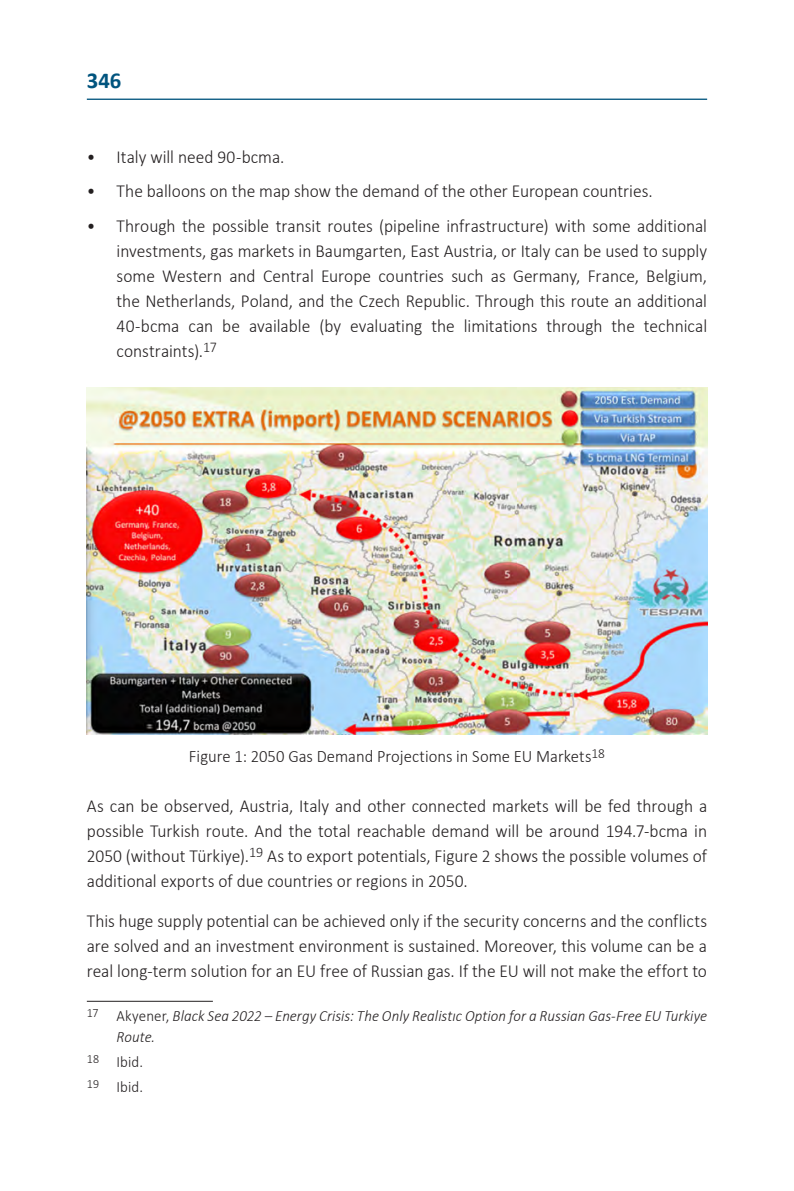
<style>
.page{position:relative;width:794px;height:1191px;background:#fff}
.page>*{position:absolute;margin:0;border:0;box-sizing:border-box;transform-origin:0 0}
.t1{font:700 22.75px "Calibri";color:#00547e}
.t2{font:300 18.38px/24.8px "Calibri";color:#231f20;text-align:right;scale:.95 1}
.איור{font:300 17.5px "Calibri";color:#231f20;scale:.95 1}
.הערת_שוליים{font:italic 300 15.75px "Calibri";letter-spacing:.005em;color:#231f20;scale:.95 1}
.הערת_שוליים-2{font:300 15.75px "Calibri";letter-spacing:.005em;color:#231f20;scale:.95 1}
.t3{font:300 14.7px "Calibri";color:#231f20;scale:.95 1}
.איור-2{font:300 14px "Calibri";color:#231f20;scale:.95 1}
.הערת_שוליים-3{font:300 12.6px "Calibri";color:#231f20;scale:.95 1}
.s1{font-size:18.38px}
.s2{font-style:normal}
</style>
<div class="page">
<hr style="left:87px;top:99px;width:620px;height:1px;background:#00547e">
<img style="left:87px;top:387px;width:620px;height:347px">
<hr style="left:87px;top:1000px;width:126px;height:1px;background:#231f20">
<p class="t1" style="left:87px;top:64px;width:36px">346</p>
<p class="t2" style="left:87px;top:144px;width:11px">•</p>
<p class="t2" style="left:117px;top:144px;width:178px">Italy will need 90-bcma.</p>
<p class="t2" style="left:87px;top:179px;width:11px">•</p>
<p class="t2" style="left:117px;top:179px;width:566px">The balloons on the map show the demand of the other European countries.</p>
<p class="t2" style="left:87px;top:214px;width:11px">•</p>
<p class="t2" style="left:117px;top:214px;width:623px">Through the possible transit routes (pipeline infrastructure) with some additional</p>
<p class="t2" style="left:117px;top:238px;width:623px">investments, gas markets in Baumgarten, East Austria, or Italy can be used to supply some Western and Central Europe countries such as Germany, France, Belgium, the Netherlands, Poland, and the Czech Republic. Through this route an additional technical</p>
<p class="t2" style="left:319px;top:313px;width:24px">(by</p>
<p class="t2" style="left:117px;top:313px;width:68px">40-bcma</p>
<p class="t2" style="left:222px;top:313px;width:20px">be</p>
<p class="t2" style="left:249px;top:313px;width:66px">available</p>
<p class="t2" style="left:350px;top:313px;width:78px">evaluating</p>
<p class="t2" style="left:431px;top:313px;width:26px">the</p>
<p class="t2" style="left:464px;top:313px;width:79px">limitations</p>
<p class="t2" style="left:546px;top:313px;width:61px">through</p>
<p class="t2" style="left:611px;top:313px;width:26px">the</p>
<p class="t2" style="left:188px;top:313px;width:28px">can</p>
<p class="t3" style="left:199px;top:338px;width:20px"><span class="s1">.</span>17</p>
<p class="t2" style="left:117px;top:338px;width:88px">constraints(</p>
<p class="איור-2" style="left:591px;top:744px;width:16px">18</p>
<p class="איור" style="left:189px;top:746px;width:425px">Figure 1: 2050 Gas Demand Projections in Some EU Markets</p>
<p class="t2" style="left:87px;top:793px;width:654px">As can be observed, Austria, Italy and other connected markets will be fed through a possible Turkish route. And the total reachable demand will be around 194.7-bcma in<br>As to export potentials, Figure 2 shows the possible volumes of</p>
<p class="t3" style="left:245px;top:843px;width:21px"><span class="s1">.</span>19</p>
<p class="t2" style="left:87px;top:843px;width:402px;text-align:left">2050 (without Türkiye)<br>additional exports of due countries or regions in 2050.</p>
<p class="t2" style="left:87px;top:908px;width:654px;text-align:justify">This huge supply potential can be achieved only if the security concerns and the conflicts are solved and an investment environment is sustained. Moreover, this volume can be a real long-term solution for an EU free of Russian gas If. the EU will not make the effort to</p>
<p class="הערת_שוליים" style="left:117px;top:1006px;width:623px"><span class="s2">Akyener,</span> Black Sea 2022 – Energy Crisis: The Only Realistıc Option for a Russian Gas-Free EU Turkiye</p>
<p class="הערת_שוליים-3" style="left:87px;top:1005px;width:14px">17</p>
<p class="הערת_שוליים-3" style="left:87px;top:1050px;width:14px">18</p>
<p class="הערת_שוליים-3" style="left:87px;top:1075px;width:14px">19</p>
<p class="הערת_שוליים" style="left:117px;top:1026px;width:42px">Route.</p>
<p class="הערת_שוליים-2" style="left:117px;top:1051px;width:29px">Ibid.</p>
<p class="הערת_שוליים-2" style="left:117px;top:1076px;width:29px">Ibid.</p>
</div>
